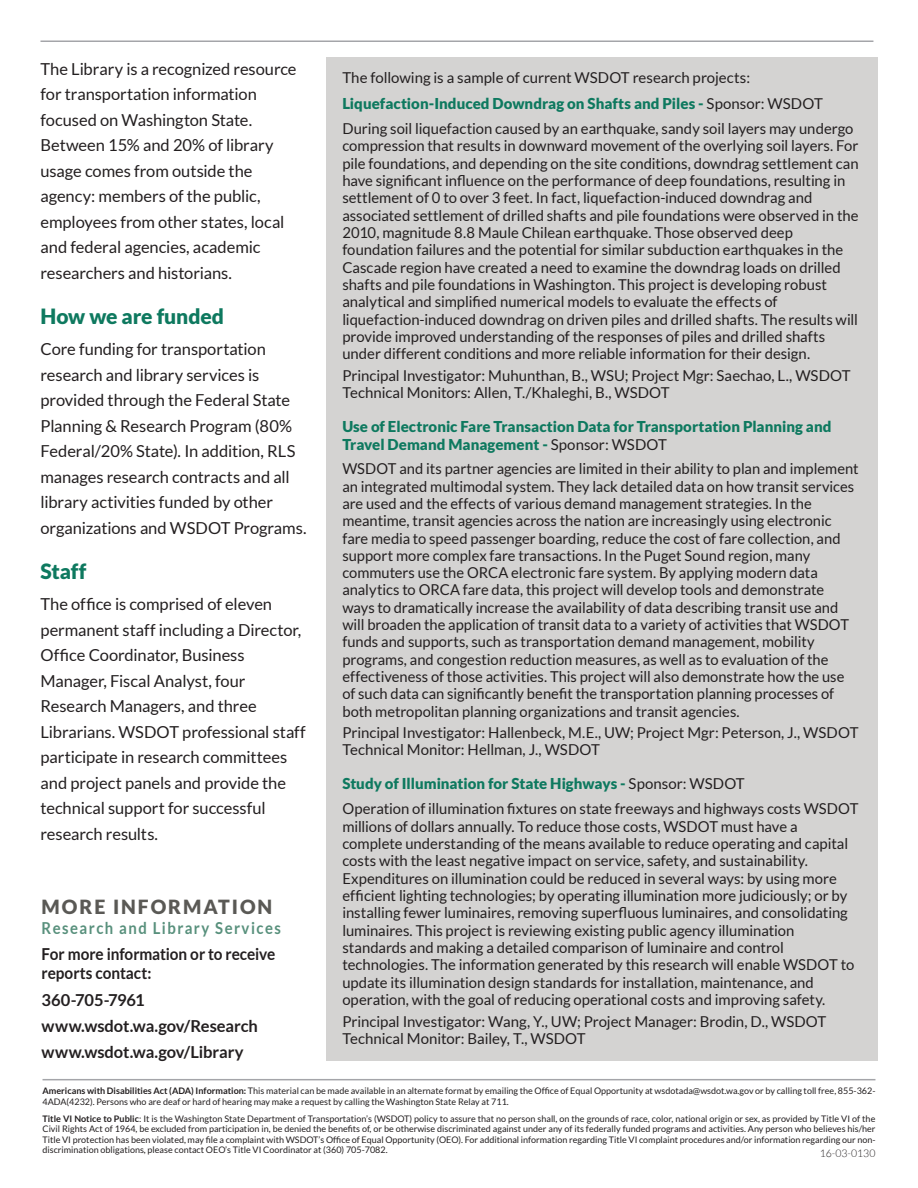
<style>
.page{position:relative;width:918px;height:1188px;background:#fff}
.page>*{position:absolute;margin:0;border:0;box-sizing:border-box;transform-origin:0 0}
.Subhead{font:900 21px "Lato";letter-spacing:-.005em;color:#0e795f}
.Paragraph_Body_Style{font:900 19.5px "Lato";letter-spacing:.1em;color:#5a5955}
.Paragraph_Body_Style-2{font:16.5px/25.5px "Lato";letter-spacing:-.005em;color:#231f20}
.Paragraph_Body_Style-3{font:700 16.5px "Lato";letter-spacing:-.005em;color:#231f20}
.Paragraph_Body_Style-4{font:700 16.5px/19.5px "Lato";letter-spacing:-.005em;color:#231f20;scale:.93 1}
.Paragraph_Body_Style-5{font:700 16.5px "Lato";letter-spacing:.1em;color:#58907c;scale:.9 1}
.Paragraph_Body_Style-6{font:15px/17.2px "Lato";color:#231f20}
.Paragraph_Body_Style-7{font:900 15px/18px "Lato";color:#0e795f}
.t1{font:300 10.5px "Lato";color:#231f20}
.ADA_-_Title_VI{font:9px/10.5px "Lato";color:#231f20}
.s1{font-weight:400;color:#231f20}
.s2{font-weight:700}
</style>
<div class="page">
<div style="left:326px;top:58px;width:552px;height:1003px;background:#d4d3d2"></div>
<hr style="left:43px;top:1079px;width:832px;height:1px;background:#a4a5a9">
<hr style="left:40px;top:40px;width:833px;height:2px;background:#a4a5a9">
<p class="Paragraph_Body_Style-2" style="left:40px;top:56px;width:258px">The Library is a recognized resource for transportation information focused on Washington State.<br>Between 15% and 20% of library usage comes from outside the agency: members of the public, employees from other states, local and federal agencies, academic researchers and historians.</p>
<p class="Subhead" style="left:40px;top:304px;width:185px">How we are funded</p>
<p class="Paragraph_Body_Style-2" style="left:40px;top:336px;width:268px">Core funding for transportation research and library services is provided through the Federal State Planning &amp; Research Program (80% Federal/20% State). In addition, RLS manages research contracts and all library activities funded by other organizations and WSDOT Programs.</p>
<p class="Subhead" style="left:40px;top:559px;width:47px">Staff</p>
<p class="Paragraph_Body_Style-2" style="left:40px;top:591px;width:267px">The office is comprised of eleven permanent staff including a Director,<br>Office Coordinator, Business<br>Manager, Fiscal Analyst, four<br>Research Managers, and three<br>Librarians. WSDOT professional staff participate in research committees and project panels and provide the technical support for successful research results.</p>
<p class="Paragraph_Body_Style" style="left:42px;top:896px;width:232px">MORE INFORMATION</p>
<p class="Paragraph_Body_Style-5" style="left:42px;top:918px;width:268px">Research and Library Services</p>
<p class="Paragraph_Body_Style-4" style="left:42px;top:944px;width:253px">For more information or to receive reports contact:</p>
<p class="Paragraph_Body_Style-3" style="left:42px;top:990px;width:105px">360-705-7961</p>
<p class="Paragraph_Body_Style-3" style="left:42px;top:1016px;width:218px">www.wsdot.wa.gov/Research</p>
<p class="Paragraph_Body_Style-3" style="left:42px;top:1043px;width:204px">www.wsdot.wa.gov/Library</p>
<p class="Paragraph_Body_Style-6" style="left:342px;top:69px;width:409px">The following is a sample of current WSDOT research projects:</p>
<p class="Paragraph_Body_Style-7" style="left:342px;top:94px;width:482px">Liquefaction-Induced Downdrag on Shafts and Piles - <span class="s1">Sponsor: WSDOT</span></p>
<p class="Paragraph_Body_Style-6" style="left:342px;top:120px;width:518px">During soil liquefaction caused by an earthquake, sandy soil layers may undergo compression that results in downward movement of the overlying soil layers. For pile foundations, and depending on the site conditions, downdrag settlement can have significant influence on the performance of deep foundations, resulting in settlement of 0 to over 3 feet. In fact, liquefaction-induced downdrag and associated settlement of drilled shafts and pile foundations were observed in the 2010, magnitude 8.8 Maule Chilean earthquake. Those observed deep foundation failures and the potential for similar subduction earthquakes in the Cascade region have created a need to examine the downdrag loads on drilled shafts and pile foundations in Washington. This project is developing robust analytical and simplified numerical models to evaluate the effects of liquefaction-induced downdrag on driven piles and drilled shafts. The results will provide improved understanding of the responses of piles and drilled shafts under different conditions and more reliable information for their design.</p>
<p class="Paragraph_Body_Style-6" style="left:342px;top:367px;width:510px">Principal Investigator: Muhunthan, B., WSU; Project Mgr: Saechao, L., WSDOT<br>Technical Monitors: Allen, T./Khaleghi, B., WSDOT</p>
<p class="Paragraph_Body_Style-7" style="left:342px;top:417px;width:491px">Use of Electronic Fare Transaction Data for Transportation Planning and<br>Travel Demand Management - <span class="s1">Sponsor: WSDOT</span></p>
<p class="Paragraph_Body_Style-6" style="left:342px;top:460px;width:518px">WSDOT and its partner agencies are limited in their ability to plan and implement an integrated multimodal system. They lack detailed data on how transit services are used and the effects of various demand management strategies. In the meantime, transit agencies across the nation are increasingly using electronic fare media to speed passenger boarding, reduce the cost of fare collection, and support more complex fare transactions. In the Puget Sound region, many commuters use the ORCA electronic fare system. By applying modern data analytics to ORCA fare data, this project will develop tools and demonstrate ways to dramatically increase the availability of data describing transit use and will broaden the application of transit data to a variety of activities that WSDOT funds and supports, such as transportation demand management, mobility programs, and congestion reduction measures, as well as to evaluation of the effectiveness of those activities. This project will also demonstrate how the use of such data can significantly benefit the transportation planning processes of both metropolitan planning organizations and transit agencies.</p>
<p class="Paragraph_Body_Style-6" style="left:342px;top:724px;width:518px">Principal Investigator: Hallenbeck, M.E., UW; Project Mgr: Peterson, J., WSDOT<br>Technical Monitor: Hellman, J., WSDOT</p>
<p class="Paragraph_Body_Style-7" style="left:342px;top:774px;width:404px">Study of Illumination for State Highways - <span class="s1">Sponsor: WSDOT</span></p>
<p class="Paragraph_Body_Style-6" style="left:342px;top:800px;width:518px">Operation of illumination fixtures on state freeways and highways costs WSDOT millions of dollars annually. To reduce those costs, WSDOT must have a complete understanding of the means available to reduce operating and capital costs with the least negative impact on service, safety, and sustainability.<br>Expenditures on illumination could be reduced in several ways: by using more efficient lighting technologies; by operating illumination more judiciously; or by installing fewer luminaires, removing superfluous luminaires, and consolidating luminaires. This project is reviewing existing public agency illumination standards and making a detailed comparison of luminaire and control technologies. The information generated by this research will enable WSDOT to update its illumination design standards for installation, maintenance, and operation, with the goal of reducing operational costs and improving safety.</p>
<p class="Paragraph_Body_Style-6" style="left:342px;top:1013px;width:486px">Principal Investigator: Wang, Y., UW; Project Manager: Brodin, D., WSDOT<br>Technical Monitor: Bailey, T., WSDOT</p>
<p class="ADA_-_Title_VI" style="left:43px;top:1086px;width:834px"><span class="s2">Americans with Disabilities Act (ADA) Information:</span> This material can be made available in an alternate format by emailing the Office of Equal Opportunity at wsdotada@wsdot.wa.gov or by calling toll free, 855-362-<br>4ADA(4232). Persons who are deaf or hard of hearing may make a request by calling the Washington State Relay at 711.</p>
<p class="ADA_-_Title_VI" style="left:43px;top:1113px;width:834px;text-align:justify"><span class="s2">Title VI Notice to Public</span>: It is the Washington State Department of Transportation’s (WSDOT) policy to assure that no person shall, on the grounds of race, color, national origin or sex, as provided by Title VI of the Civil Rights Act of 1964, be excluded from participation in, be denied the benefits of, or be otherwise discriminated against under any of its federally funded programs and activities. Any person who believes his/her Title VI protection has been violated, may file a complaint with WSDOT’s Office of Equal Opportunity (OEO). For additional information regarding Title VI complaint procedures and/or information regarding our non&shy;discrimination obligations, please contact OEO’s Title VI Coordinator at (360) 705-7082.</p>
<p class="t1" style="left:820px;top:1148px;width:57px">16-03-0130</p>
</div>
